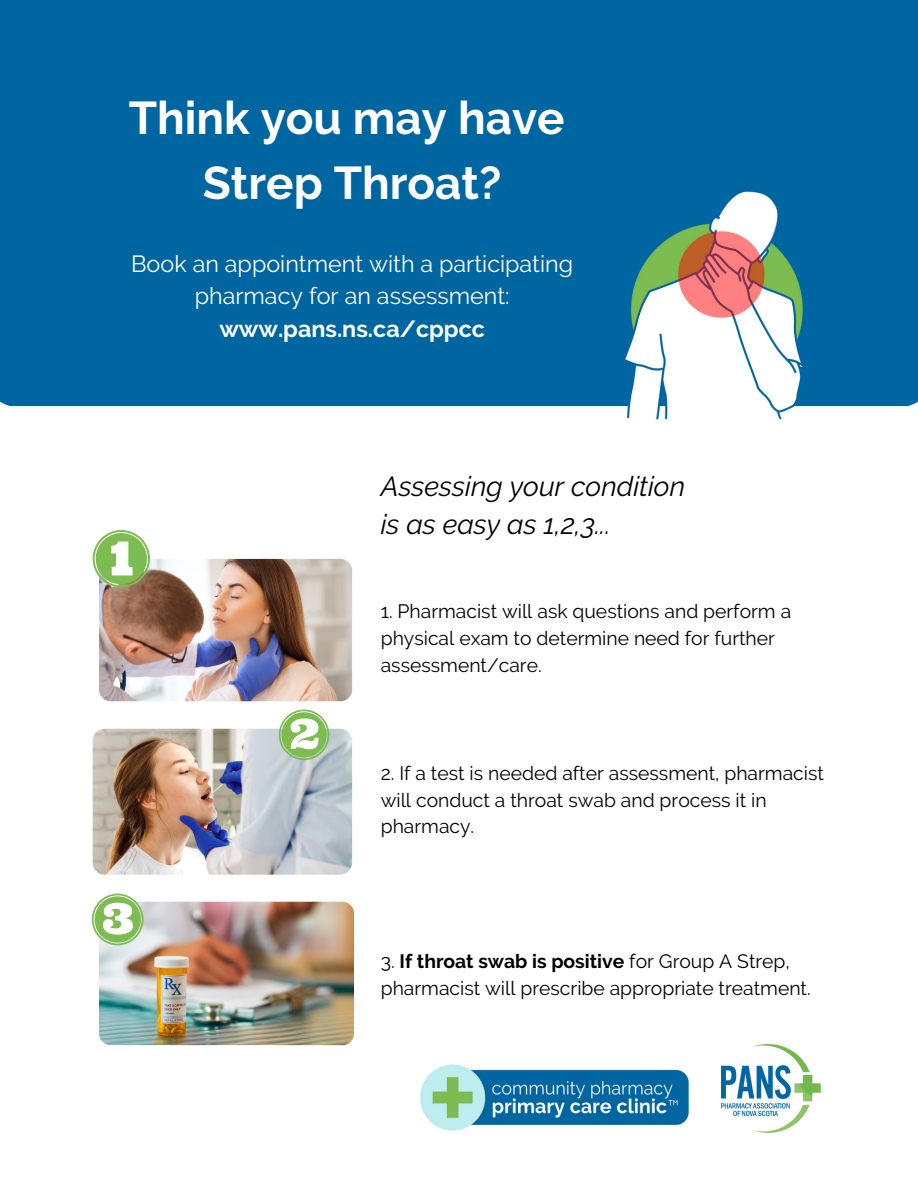
<style>
.page{position:relative;width:918px;height:1188px;background:#fff}
.page>*{position:absolute;margin:0;border:0;box-sizing:border-box;transform-origin:0 0}
.t1{font:700 45.75px/64.2px "Raleway";color:#fff;text-align:center}
.t2{font:italic 27.6px/38.2px "Raleway";color:#000}
.t3{font:23.25px/32.7px "Raleway";color:#fff;text-align:center}
.t4{font:700 23.25px "Raleway";color:#fff}
.t5{font:19.35px/27px "Raleway";color:#000}
.s1{font-weight:700}
</style>
<div class="page">
<img style="left:99px;top:902px;width:255px;height:143px;border-radius:12px">
<svg style="left:92px;top:894px;width:52px;height:51px"></svg>
<div style="left:0;top:0;width:918px;height:406px;background:#0066a2"></div>
<img style="left:603px;top:152px;width:229px;height:268px">
<img style="left:420px;top:1064px;width:269px;height:67px">
<img style="left:721px;top:1044px;width:100px;height:88px">
<img style="left:99px;top:559px;width:253px;height:142px;border-radius:12px">
<svg style="left:93px;top:530px;width:57px;height:57px"></svg>
<img style="left:93px;top:729px;width:259px;height:146px;border-radius:12px">
<svg style="left:279px;top:710px;width:50px;height:50px"></svg>
<h1 class="t1" style="left:129px;top:86px;width:437px">Think you may have<br>Strep Throat?</h1>
<p class="t3" style="left:131px;top:247px;width:444px">Book an appointment with a participating pharmacy for an assessment:</p>
<p class="t4" style="left:219px;top:315px;width:267px">www.pans.ns.ca/cppcc</p>
<h2 class="t2" style="left:381px;top:467px;width:306px">Assessing your condition is as easy as 1,2,3...</h2>
<p class="t5" style="left:381px;top:598px;width:412px">1. Pharmacist will ask questions and perform a physical exam to determine need for further assessment/care.</p>
<p class="t5" style="left:381px;top:759px;width:445px">2. If a test is needed after assessment, pharmacist will conduct a throat swab and process it in pharmacy.</p>
<p class="t5" style="left:381px;top:948px;width:432px">3. <span class="s1">If throat swab is positive</span> for Group A Strep, pharmacist will prescribe appropriate treatment.</p>
</div>
